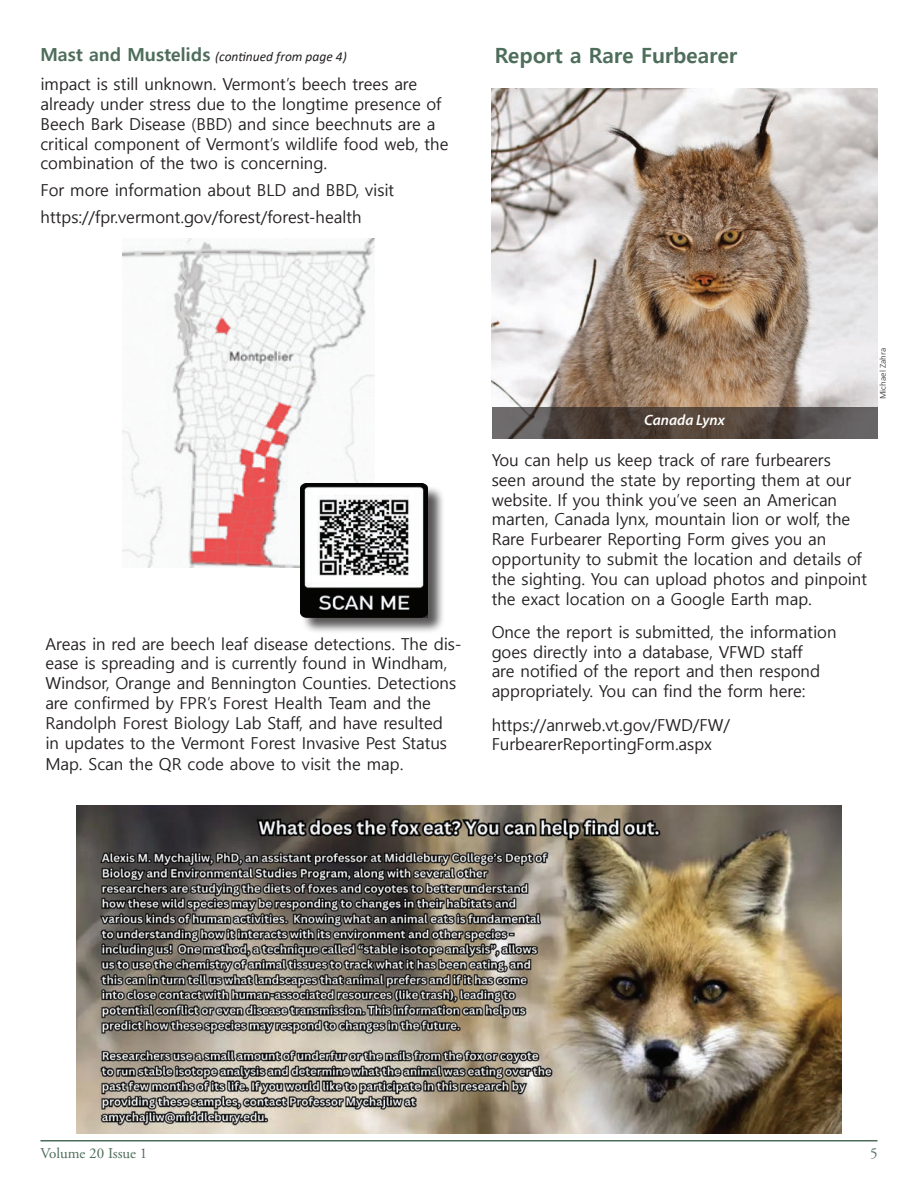
<style>
.page{position:relative;width:918px;height:1188px;background:#fff}
.page>*{position:absolute;margin:0;border:0;box-sizing:border-box;transform-origin:0 0}
.t1{font:700 21px "Malgun Gothic";color:#4e6d5a}
.t2{font:16.5px/19.8px "Malgun Gothic";color:#231f20}
.t3{font:15px "Adobe Garamond Pro";color:#4e6d5a}
.t4{font:italic 600 15px "Myriad Pro";color:#fff}
.t5{font:italic 13.5px "Calibri";color:#231f20}
.t6{font:300 9px "Calibri";color:#231f20}
.s1{font-family:"Malgun Gothic";font-weight:700;font-style:normal;font-size:18px;color:#4e6d5a}
</style>
<div class="page">
<hr style="left:40px;top:1140px;width:838px;height:2px;background:#4e6d5a">
<img style="left:492px;top:89px;width:386px;height:318px">
<img style="left:123px;top:238px;width:252px;height:329px">
<div style="left:302px;top:485px;width:143px;height:150px;background:#231f20;opacity:.75"></div>
<img style="left:300px;top:484px;width:128px;height:133px">
<svg style="left:492px;top:407px;width:386px;height:32px;background:#544a45"></svg>
<img style="left:77px;top:806px;width:764px;height:327px">
<p class="t5" style="left:40px;top:47px;width:308px"><span class="s1">Mast and Mustelids</span> (continued from page 4)</p>
<p class="t2" style="left:40px;top:75px;width:410px">impact is still unknown. Vermont’s beech trees are already under stress due to the longtime presence of Beech Bark Disease (BBD) and since beechnuts are a critical component of Vermont’s wildlife food web, the combination of the two is concerning.</p>
<p class="t2" style="left:40px;top:181px;width:355px">For more information about BLD and BBD, visit</p>
<p class="t2" style="left:40px;top:207px;width:323px">https://fpr.vermont.gov/forest/forest-health</p>
<p class="t1" style="left:495px;top:43px;width:244px">Report a Rare Furbearer</p>
<p class="t2" style="left:45px;top:634px;width:418px">Areas in red are beech leaf disease detections. The dis&shy;ease is spreading and is currently found in Windham, Windsor, Orange and Bennington Counties. Detections are confirmed by FPR’s Forest Health Team and the Randolph Forest Biology Lab Staff, and have resulted<br>in updates to the Vermont Forest Invasive Pest Status</p>
<p class="t2" style="left:45px;top:755px;width:359px">Map. Scan the QR code above to visit the map.</p>
<p class="t4" style="left:644px;top:410px;width:82px">Canada Lynx</p>
<p class="t2" style="left:492px;top:450px;width:377px">You can help us keep track of rare furbearers seen around the state by reporting them at our website. If you think you’ve seen an American marten, Canada lynx, mountain lion or wolf, the Rare Furbearer Reporting Form gives you an opportunity to submit the location and details of the sighting. You can upload photos and pinpoint the exact location on a Google Earth map.</p>
<p class="t2" style="left:492px;top:622px;width:346px">Once the report is submitted, the information goes directly into a database, VFWD staff<br>are notified of the report and then respond appropriately. You can find the form here:</p>
<p class="t2" style="left:492px;top:715px;width:240px">https://anrweb.vt.gov/FWD/FW/<br>FurbearerReportingForm.aspx</p>
<p class="t6" style="left:877px;top:399px;width:53px;rotate:-90deg">Michael Zahra</p>
<p class="t3" style="left:40px;top:1145px;width:108px">Volume 20 Issue 1</p>
<p class="t3" style="left:870px;top:1145px;width:9px">5</p>
</div>
